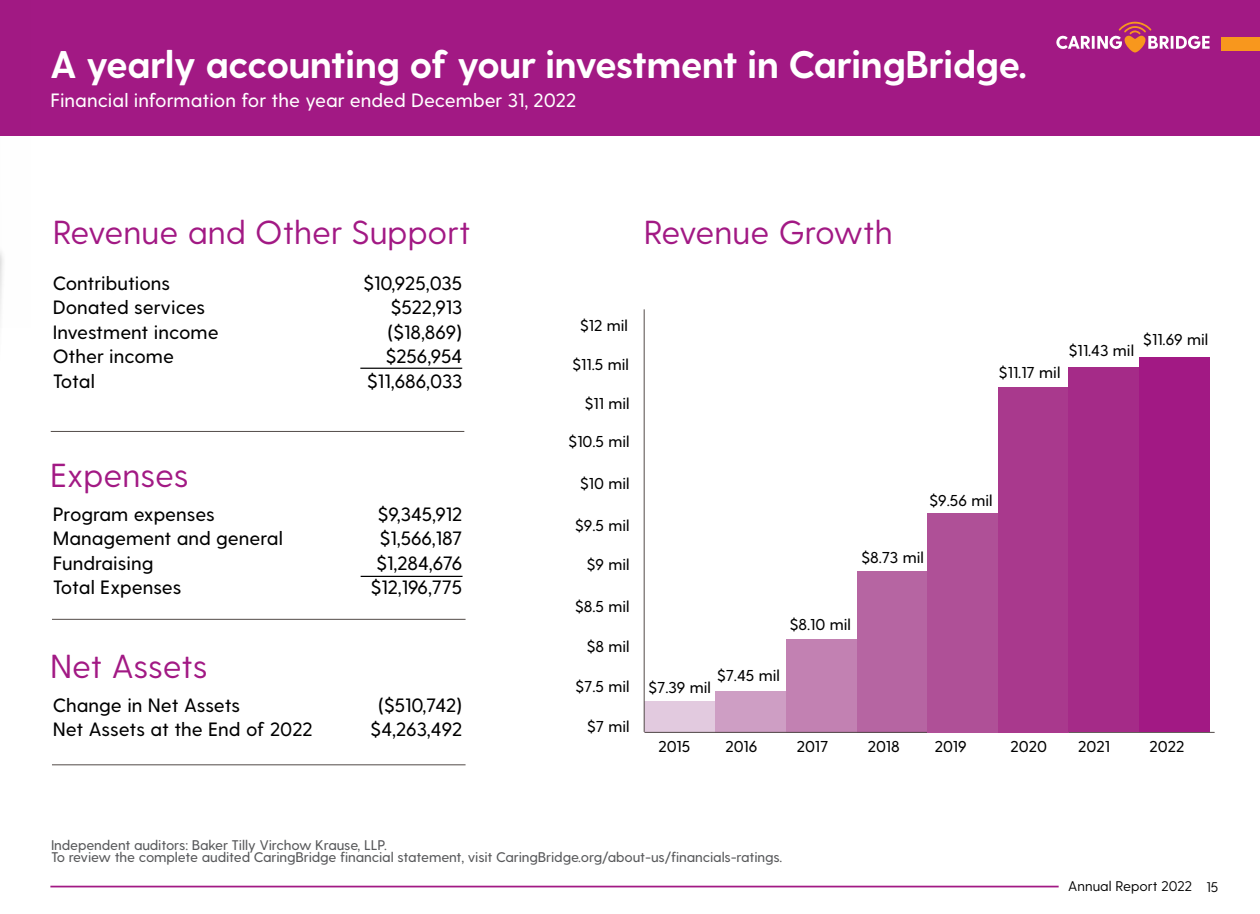
<style>
.page{position:relative;width:1260px;height:914px;background:#fff}
.page>*{position:absolute;margin:0;border:0;box-sizing:border-box;transform-origin:0 0}
.t1{font:700 38.5px "Greycliff CF";letter-spacing:-.02em;color:#fff}
.t2{font:33.25px "Greycliff CF";color:#a21984}
.t3{font:500 19.25px/24.5px "Greycliff CF";color:#000}
.t4{font:500 19.25px "Greycliff CF";color:#fff}
.t5{font:500 15.75px "Greycliff CF";color:#000}
.t6{font:500 14px/11.9px "Greycliff CF";letter-spacing:-.01em;color:#58595b}
.t7{font:14px "Greycliff CF";color:#000}
</style>
<div class="page">
<div style="left:0;top:0;width:1260px;height:135px;background:#a21984"></div>
<hr style="left:51px;top:431px;width:413px;height:1px;background:#524b48">
<hr style="left:52px;top:619px;width:414px;height:1px;background:#524b48">
<div style="left:645px;top:701px;width:70px;height:31px;background:#e2cadf"></div>
<div style="left:715px;top:691px;width:71px;height:41px;background:#ce9ec4"></div>
<div style="left:786px;top:639px;width:71px;height:93px;background:#c281b2"></div>
<hr style="left:644px;top:309px;width:1px;height:423px;background:#524b48">
<div style="left:857px;top:571px;width:71px;height:161px;background:#b665a2"></div>
<hr style="left:645px;top:732px;width:570px;height:1px;background:#524b48">
<div style="left:928px;top:513px;width:70px;height:219px;background:#af5097"></div>
<hr style="left:52px;top:764px;width:414px;height:1px;background:#524b48">
<hr style="left:360px;top:367px;width:102px;height:2px;background:#000">
<div style="left:998px;top:387px;width:71px;height:345px;background:#a9398d"></div>
<hr style="left:361px;top:575px;width:102px;height:2px;background:#000">
<div style="left:1068px;top:367px;width:71px;height:364px;background:#a52b88"></div>
<div style="left:1139px;top:357px;width:71px;height:374px;background:#a21984"></div>
<svg style="left:1056px;top:22px;width:154px;height:30px"></svg>
<div style="left:1221px;top:37px;width:39px;height:14px;background:#f8971d"></div>
<hr style="left:50px;top:885px;width:1009px;height:2px;background:#a21984">
<h1 class="t1" style="left:50px;top:42px;width:979px">A yearly accounting of your investment in CaringBridge.</h1>
<p class="t4" style="left:50px;top:89px;width:527px">Financial information for the year ended December 31, 2022</p>
<h2 class="t2" style="left:53px;top:213px;width:419px">Revenue and Other Support</h2>
<h2 class="t2" style="left:644px;top:213px;width:251px">Revenue Growth</h2>
<p class="t3" style="left:53px;top:271px;width:167px">Contributions<br>Donated services<br>Investment income<br>Other income<br>Total</p>
<p class="t3" style="left:363px;top:271px;width:100px;text-align:right">$10,925,035 $522,913 ($18,869) $256,954 $11,686,033</p>
<h2 class="t2" style="left:50px;top:456px;width:140px">Expenses</h2>
<p class="t3" style="left:53px;top:502px;width:232px">Program expenses<br>Management and general<br>Fundraising<br>Total Expenses</p>
<p class="t3" style="left:371px;top:502px;width:93px;text-align:center">$9,345,912 $1,566,187 $1,284,676 $12,196,775</p>
<h2 class="t2" style="left:50px;top:646px;width:159px">Net Assets</h2>
<p class="t5" style="left:580px;top:316px;width:49px">$12 mil</p>
<p class="t5" style="left:572px;top:355px;width:58px">$11.5 mil</p>
<p class="t5" style="left:585px;top:394px;width:46px">$11 mil</p>
<p class="t5" style="left:569px;top:432px;width:63px">$10.5 mil</p>
<p class="t5" style="left:580px;top:474px;width:51px">$10 mil</p>
<p class="t5" style="left:575px;top:516px;width:56px">$9.5 mil</p>
<p class="t5" style="left:587px;top:555px;width:44px">$9 mil</p>
<p class="t5" style="left:575px;top:596px;width:56px">$8.5 mil</p>
<p class="t5" style="left:587px;top:637px;width:45px">$8 mil</p>
<p class="t5" style="left:576px;top:677px;width:56px">$7.5 mil</p>
<p class="t5" style="left:999px;top:363px;width:63px">$11.17 mil</p>
<p class="t5" style="left:930px;top:491px;width:65px">$9.56 mil</p>
<p class="t5" style="left:861px;top:548px;width:64px">$8.73 mil</p>
<p class="t5" style="left:790px;top:614px;width:63px">$8.10 mil</p>
<p class="t5" style="left:717px;top:666px;width:65px">$7.45 mil</p>
<p class="t5" style="left:648px;top:678px;width:64px">$7.39 mil</p>
<p class="t5" style="left:1069px;top:341px;width:67px">$11.43 mil</p>
<p class="t5" style="left:1143px;top:330px;width:67px">$11.69 mil</p>
<p class="t3" style="left:53px;top:693px;width:262px">Change in Net Assets<br>Net Assets at the End of 2022</p>
<p class="t3" style="left:371px;top:693px;width:93px;text-align:center">($510,742) $4,263,492</p>
<p class="t5" style="left:587px;top:717px;width:44px">$7 mil</p>
<p class="t5" style="left:659px;top:737px;width:33px">2015</p>
<p class="t5" style="left:726px;top:737px;width:33px">2016</p>
<p class="t5" style="left:797px;top:737px;width:33px">2017</p>
<p class="t5" style="left:868px;top:737px;width:33px">2018</p>
<p class="t5" style="left:935px;top:737px;width:33px">2019</p>
<p class="t5" style="left:1011px;top:737px;width:38px">2020</p>
<p class="t5" style="left:1078px;top:737px;width:33px">2021</p>
<p class="t5" style="left:1150px;top:737px;width:36px">2022</p>
<p class="t6" style="left:51px;top:839px;width:733px">Independent auditors: Baker Tilly Virchow Krause, LLP.<br>To review the complete audited CaringBridge financial statement, visit CaringBridge.org/about-us/financials-ratings.</p>
<p class="t7" style="left:1068px;top:878px;width:152px">Annual Report 2022 15</p>
</div>
